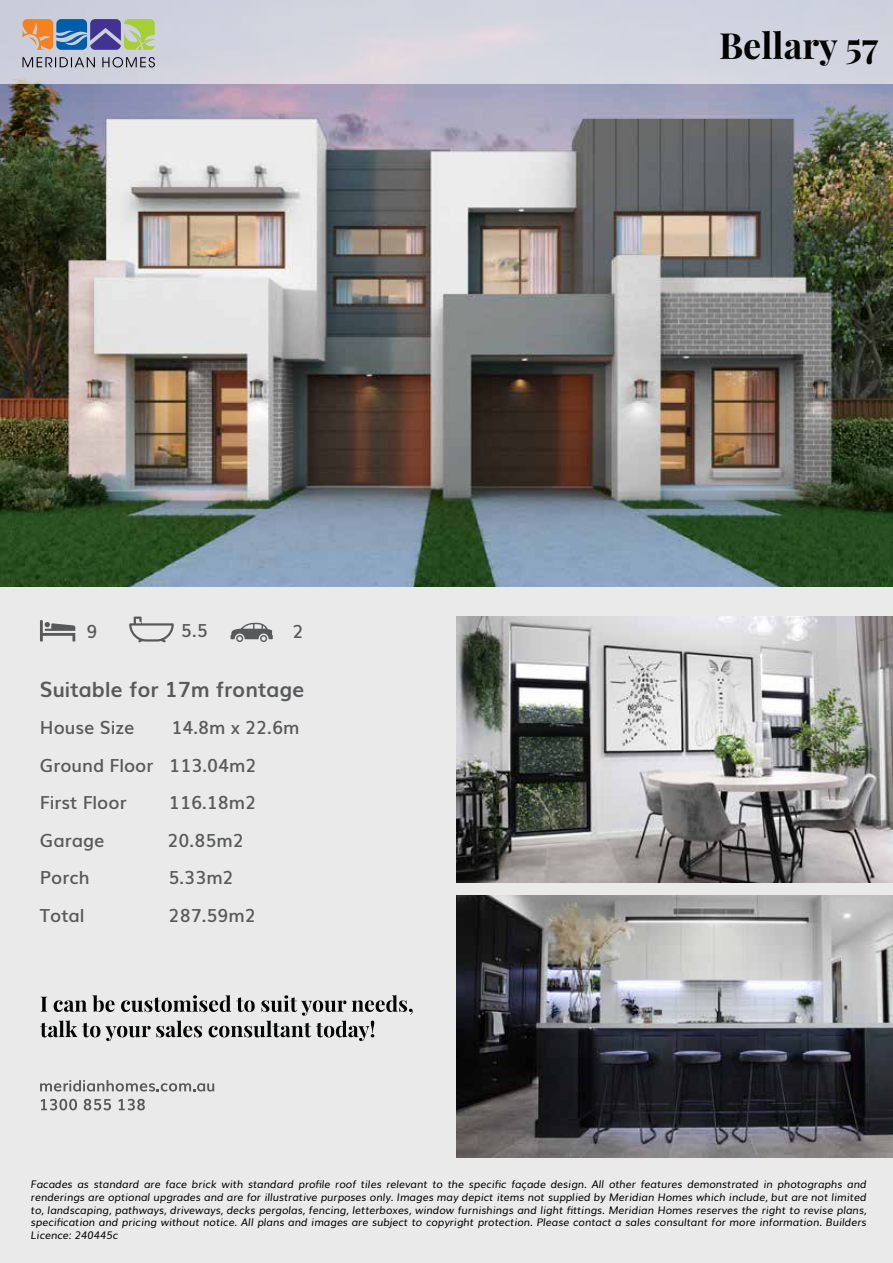
<style>
.page{position:relative;width:893px;height:1263px;background:#fff}
.page>*{position:absolute;margin:0;border:0;box-sizing:border-box;transform-origin:0 0}
.t1{font:700 36px "Playfair Display";color:#000}
.t2{font:700 21px "Muli";color:#58595b}
.t3{font:600 18px/37.5px "Muli";color:#58595b}
.t4{font:italic 10.5px/12.6px "Muli";color:#000;text-align:justify}
</style>
<div class="page">
<img style="left:0;top:84px;width:893px;height:504px">
<div style="left:0;top:588px;width:893px;height:675px;background:#eaeaea"></div>
<div style="left:0;top:0;width:893px;height:84px;background:#d2d4df"></div>
<svg style="left:23px;top:57px;width:132px;height:10px"></svg>
<svg style="left:23px;top:19px;width:132px;height:31px"></svg>
<svg style="left:40px;top:620px;width:35px;height:21px"></svg>
<svg style="left:129px;top:617px;width:45px;height:25px"></svg>
<svg style="left:231px;top:622px;width:42px;height:20px"></svg>
<img style="left:456px;top:616px;width:437px;height:267px">
<img style="left:456px;top:895px;width:437px;height:263px">
<svg style="left:40px;top:995px;width:373px;height:46px"></svg>
<svg style="left:40px;top:1080px;width:174px;height:11px"></svg>
<svg style="left:41px;top:1099px;width:36px;height:11px"></svg>
<svg style="left:84px;top:1099px;width:27px;height:11px"></svg>
<svg style="left:119px;top:1099px;width:26px;height:11px"></svg>
<h3 class="t3" style="left:86px;top:611px;width:13px">9</h3>
<h3 class="t3" style="left:181px;top:611px;width:28px">5.5</h3>
<h3 class="t3" style="left:293px;top:611px;width:13px">2</h3>
<h2 class="t2" style="left:40px;top:672px;width:266px">Suitable for 17m frontage</h2>
<h3 class="t3" style="left:40px;top:708px;width:96px">House Size</h3>
<h3 class="t3" style="left:40px;top:708px;width:261px;text-indent:131px">14.8m x 22.6m<br>Ground Floor 113.04m2<br>First Floor</h3>
<h3 class="t3" style="left:169px;top:783px;width:89px">116.18m2</h3>
<h3 class="t3" style="left:40px;top:820px;width:66px">Garage</h3>
<h3 class="t3" style="left:168px;top:820px;width:78px">20.85m2</h3>
<h3 class="t3" style="left:40px;top:858px;width:51px">Porch</h3>
<h3 class="t3" style="left:168px;top:858px;width:67px">5.33m2</h3>
<h3 class="t3" style="left:40px;top:895px;width:46px">Total</h3>
<h3 class="t3" style="left:169px;top:895px;width:89px">287.59m2</h3>
<h1 class="t1" style="left:719px;top:23px;width:161px">Bellary 57</h1>
<p class="t4" style="left:31px;top:1177px;width:837px">Facades as standard are face brick with standard profile roof tiles relevant to the specific façade design. All other features demonstrated in photographs and renderings are optional upgrades and are for illustrative purposes only. Images may depict items not supplied by Meridian Homes which include, but are not limited to, landscaping, pathways, driveways, decks pergolas, fencing, letterboxes, window furnishings and light fittings. Meridian Homes reserves the right to revise plans, specification and pricing without notice. All plans and images are subject to copyright protection. Please contact a sales consultant for more information. Builders Licence: 240445c</p>
</div>
